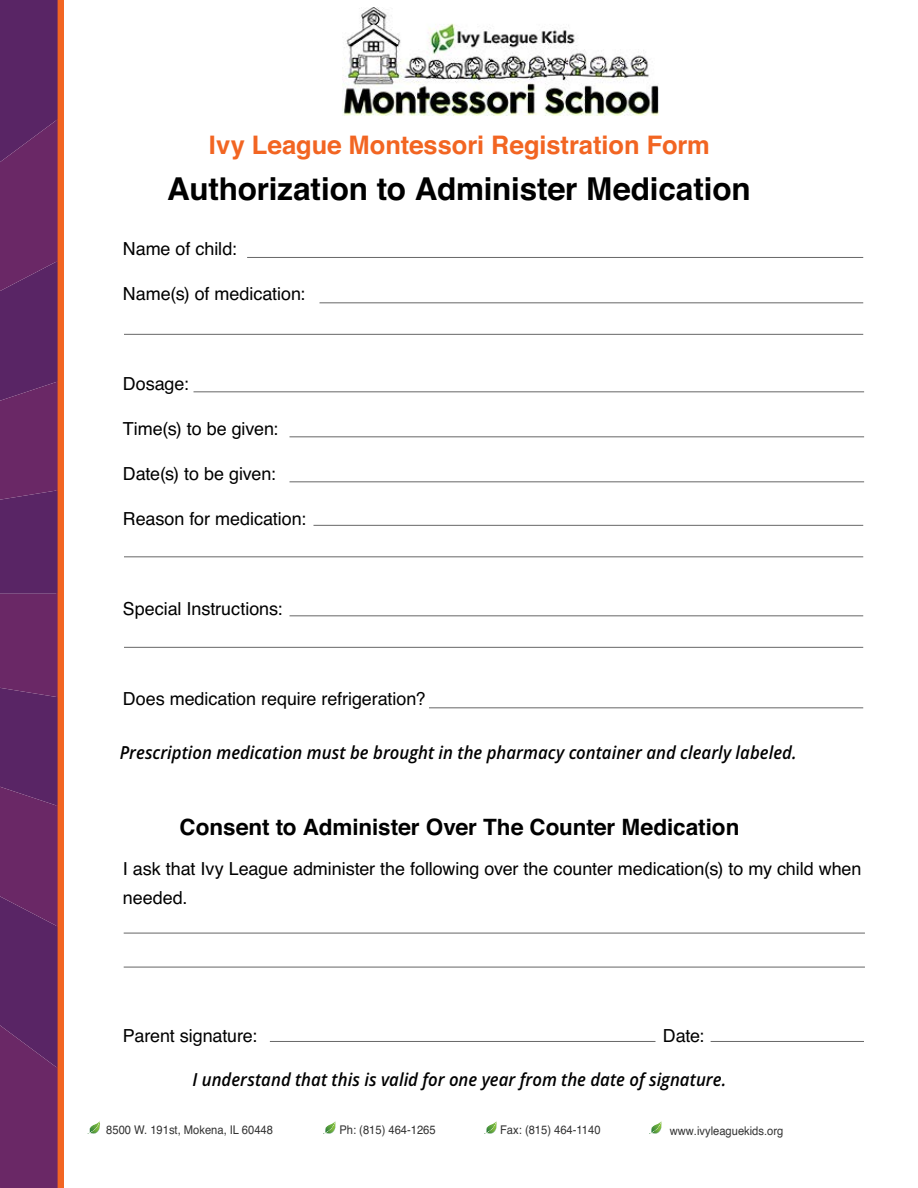
<style>
.page{position:relative;width:918px;height:1188px;background:#fff}
.page>*{position:absolute;margin:0;border:0;box-sizing:border-box;transform-origin:0 0}
.t1{font:700 31.5px "Helvetica";letter-spacing:-.005em;color:#000}
.t2{font:700 25.5px "Helvetica";color:#f26522}
.t3{font:700 22.5px "Helvetica";color:#000}
.t4{font:18px/28.5px "Helvetica";letter-spacing:-.005em;color:#000}
.t5{font:italic 600 18px "Open Sans";color:#000;scale:.93 1}
.t6{font:12px "Helvetica";color:#333;scale:.93 1}
</style>
<div class="page">
<div style="left:56px;top:0;width:8px;height:1188px;background:#f26522"></div>
<svg style="left:0;top:0;width:58px;height:1188px"></svg>
<svg style="left:89px;top:1121px;width:11px;height:13px"></svg>
<svg style="left:325px;top:1121px;width:11px;height:13px"></svg>
<svg style="left:486px;top:1121px;width:11px;height:13px"></svg>
<svg style="left:651px;top:1121px;width:11px;height:13px"></svg>
<hr style="left:247px;top:257px;width:616px;height:1px;background:#666">
<hr style="left:320px;top:302px;width:543px;height:1px;background:#666">
<hr style="left:124px;top:334px;width:739px;height:1px;background:#666">
<hr style="left:314px;top:525px;width:549px;height:1px;background:#666">
<hr style="left:124px;top:556px;width:739px;height:1px;background:#666">
<hr style="left:290px;top:615px;width:573px;height:1px;background:#666">
<hr style="left:429px;top:707px;width:434px;height:1px;background:#666">
<hr style="left:124px;top:647px;width:739px;height:1px;background:#666">
<hr style="left:194px;top:391px;width:670px;height:1px;background:#666">
<hr style="left:290px;top:436px;width:574px;height:1px;background:#666">
<hr style="left:290px;top:481px;width:574px;height:1px;background:#666">
<hr style="left:270px;top:1041px;width:386px;height:1px;background:#666">
<hr style="left:711px;top:1041px;width:153px;height:1px;background:#666">
<hr style="left:124px;top:933px;width:741px;height:1px;background:#666">
<hr style="left:124px;top:967px;width:741px;height:1px;background:#666">
<img style="left:343px;top:8px;width:315px;height:108px">
<h2 class="t2" style="left:209px;top:134px;width:502px">Ivy League Montessori Registration Form</h2>
<h1 class="t1" style="left:167px;top:175px;width:585px">Authorization to Administer Medication</h1>
<p class="t4" style="left:123px;top:236px;width:115px">Name of child:</p>
<p class="t4" style="left:123px;top:281px;width:184px">Name(s) of medication:</p>
<p class="t4" style="left:123px;top:371px;width:67px">Dosage:</p>
<p class="t4" style="left:123px;top:416px;width:157px">Time(s) to be given:</p>
<p class="t4" style="left:123px;top:461px;width:154px">Date(s) to be given:</p>
<p class="t4" style="left:123px;top:506px;width:185px">Reason for medication:</p>
<p class="t4" style="left:123px;top:596px;width:161px">Special Instructions:</p>
<p class="t4" style="left:123px;top:686px;width:304px">Does medication require refrigeration?</p>
<p class="t5" style="left:120px;top:745px;width:729px">Prescription medication must be brought in the pharmacy container and clearly labeled.</p>
<p class="t3" style="left:180px;top:818px;width:561px">Consent to Administer Over The Counter Medication</p>
<p class="t4" style="left:123px;top:856px;width:740px">I ask that Ivy League administer the following over the counter medication(s) to my child when needed.</p>
<p class="t4" style="left:123px;top:1022px;width:136px">Parent signature:</p>
<p class="t4" style="left:663px;top:1022px;width:43px">Date:</p>
<p class="t5" style="left:193px;top:1072px;width:575px">I understand that this is valid for one year from the date of signature.</p>
<p class="t6" style="left:106px;top:1125px;width:181px">8500 W. 191st, Mokena, IL 60448</p>
<p class="t6" style="left:339px;top:1125px;width:105px">Ph: (815) 464-1265</p>
<p class="t6" style="left:500px;top:1125px;width:110px">Fax: (815) 464-1140</p>
<p class="t6" style="left:670px;top:1121px;width:124px">www.ivyleaguekids.org</p>
</div>
